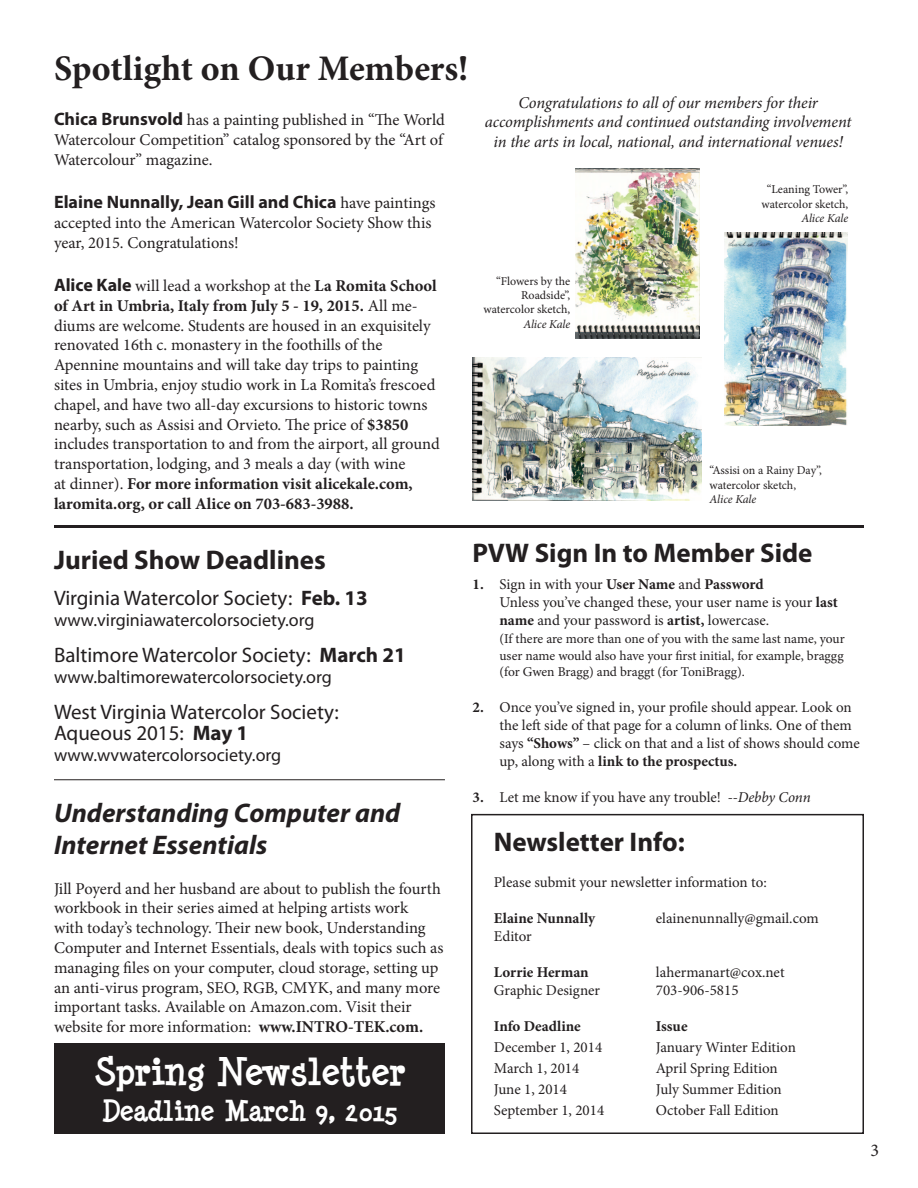
<style>
.page{position:relative;width:918px;height:1188px;background:#fff}
.page>*{position:absolute;margin:0;border:0;box-sizing:border-box;transform-origin:0 0}
.t1{font:700 36px "Minion Pro";color:#231f20}
.t2{font:700 36px "Minya Nouvelle";color:#fff}
.t3{font:700 27px "Myriad Pro";color:#231f20}
.t4{font:italic 700 27px/32.4px "Myriad Pro";color:#231f20}
.t5{font:700 27px "Minya Nouvelle";color:#fff}
.t6{font:21px/21px "Myriad Pro";color:#231f20}
.t7{font:18px "Myriad Pro";color:#231f20}
.t8{font:700 18px "Myriad Pro";color:#231f20}
.t9{font:18px "Minion Pro";color:#231f20}
.t10{font:16.5px/19.8px "Minion Pro";letter-spacing:-.005em;color:#231f20}
.t11{font:italic 16.5px/19.8px "Minion Pro";letter-spacing:-.01em;color:#231f20;text-align:center}
.t12{font:15px/18px "Minion Pro";letter-spacing:-.005em;color:#231f20}
.t13{font:700 15px "Minion Pro";color:#231f20}
.t14{font:13.5px/16.2px "Minion Pro";letter-spacing:-.005em;color:#231f20;text-align:justify}
.t15{font:12px/14.4px "Minion Pro";letter-spacing:-.005em;color:#231f20;text-align:center}
.t16{font:italic 12px "Minion Pro";letter-spacing:-.01em;color:#231f20}
.s1{font-family:"Myriad Pro";font-weight:700;font-size:18px}
.s2{font-family:"Minion Pro";font-weight:400;font-size:16.5px}
.s3{font-weight:700}
.s4{font-style:italic}
</style>
<div class="page">
<div style="left:54px;top:1043px;width:391px;height:91px;background:#231f20"></div>
<div style="left:471px;top:814px;width:393px;height:320px;border:2px solid #231f20"></div>
<img style="left:472px;top:357px;width:229px;height:144px">
<img style="left:575px;top:168px;width:125px;height:171px">
<img style="left:724px;top:233px;width:123px;height:193px">
<hr style="left:54px;top:525px;width:810px;height:3px;background:#231f20">
<hr style="left:54px;top:779px;width:391px;height:1px;background:#231f20">
<h1 class="t1" style="left:54px;top:43px;width:416px">Spotlight on Our Members!</h1>
<p class="t10" style="left:54px;top:110px;width:392px;text-align:justify"><span class="s1">Chica Brunsvold</span> has a painting published in “The World Watercolour Competition” catalog sponsored by the “Art of Watercolour” magazine.</p>
<p class="t8" style="left:54px;top:190px;width:383px">Elaine Nunnally, Jean Gill and Chica <span class="s2">have paintings</span></p>
<p class="t10" style="left:54px;top:213px;width:379px">accepted into the American Watercolor Society Show this year, 2015. Congratulations!</p>
<p class="t10" style="left:54px;top:276px;width:387px"><span class="s1">Alice Kale</span> will lead a workshop at the <span class="s3">La Romita School of Art in Umbria, Italy from July 5 - 19, 2015.</span> All me&shy;diums are welcome. Students are housed in an exquisitely renovated 16th c. monastery in the foothills of the Apennine mountains and will take day trips to painting sites in Umbria, enjoy studio work in La Romita’s frescoed chapel, and have two all-day excursions to historic towns nearby, such as Assisi and Orvieto. The price of <span class="s3">$3850 </span>includes transportation to and from the airport, all ground transportation, lodging, and 3 meals a day (with wine<br>at dinner). <span class="s3">For more information visit alicekale.com, laromita.org, or call Alice on 703-683-3988.</span></p>
<p class="t11" style="left:485px;top:92px;width:368px">Congratulations to all of our members for their accomplishments and continued outstanding involvement in the arts in local, national, and international venues!</p>
<p class="t15" style="left:484px;top:274px;width:88px;text-align:right">“Flowers by the<br>Roadside”, watercolor sketch,</p>
<p class="t16" style="left:523px;top:316px;width:48px">Alice Kale</p>
<p class="t15" style="left:762px;top:182px;width:88px">“Leaning Tower”, watercolor sketch,</p>
<p class="t16" style="left:801px;top:210px;width:48px">Alice Kale</p>
<p class="t15" style="left:710px;top:463px;width:114px;text-align:left">“Assisi on a Rainy Day”, watercolor sketch,</p>
<p class="t16" style="left:710px;top:491px;width:48px">Alice Kale</p>
<h2 class="t3" style="left:54px;top:542px;width:273px">Juried Show Deadlines</h2>
<p class="t6" style="left:54px;top:587px;width:315px">Virginia Watercolor Society: <span class="s3">Feb. 13</span></p>
<p class="t7" style="left:54px;top:609px;width:262px">www.virginiawatercolorsociety.org</p>
<p class="t6" style="left:54px;top:644px;width:353px">Baltimore Watercolor Society: <span class="s3">March 21</span></p>
<p class="t7" style="left:54px;top:666px;width:279px">www.baltimorewatercolorsociety.org</p>
<p class="t6" style="left:54px;top:701px;width:286px">West Virginia Watercolor Society:<br>Aqueous 2015: <span class="s3">May 1</span></p>
<p class="t7" style="left:54px;top:744px;width:229px">www.wvwatercolorsociety.org</p>
<h2 class="t4" style="left:54px;top:795px;width:348px">Understanding Computer and<br>Internet Essentials</h2>
<p class="t10" style="left:54px;top:879px;width:391px">Jill Poyerd and her husband are about to publish the fourth workbook in their series aimed at helping artists work<br>with today’s technology. Their new book, Understanding Computer and Internet Essentials, deals with topics such as managing files on your computer, cloud storage, setting up an anti-virus program, SEO, RGB, CMYK, and many more important tasks. Available on Amazon.com. Visit their website for more information: <span class="s3">www.INTRO-TEK.com.</span></p>
<h1 class="t2" style="left:94px;top:1050px;width:313px">Spring Newsletter</h1>
<h2 class="t5" style="left:102px;top:1095px;width:297px">Deadline March 9, 2015</h2>
<h2 class="t3" style="left:472px;top:536px;width:342px">PVW Sign In to Member Side</h2>
<p class="t12" style="left:500px;top:576px;width:340px;text-indent:-27px"><span class="s3">1.</span> Sign in with your <span class="s3">User Name</span> and <span class="s3">Password<br></span>Unless you’ve changed these, your user name is your <span class="s3">last name</span> and your password is <span class="s3">artist,</span> lowercase.</p>
<p class="t14" style="left:500px;top:631px;width:347px">(If there are more than one of you with the same last name, your user name would also have your first initial, for example, braggg (for Gwen Bragg) and braggt (for ToniBragg).</p>
<p class="t12" style="left:500px;top:698px;width:362px;text-indent:-27px"><span class="s3">2.</span> Once you’ve signed in, your profile should appear. Look on the left side of that page for a column of links. One of them says <span class="s3">“Shows”</span> – click on that and a list of shows should come up, along with a <span class="s3">link to the prospectus.</span></p>
<p class="t12" style="left:472px;top:788px;width:340px"><span class="s3">3.</span> Let me know if you have any trouble! <span class="s4">--Debby Conn</span></p>
<h2 class="t3" style="left:494px;top:825px;width:192px">Newsletter Info:</h2>
<p class="t12" style="left:494px;top:874px;width:274px">Please submit your newsletter information to:</p>
<p class="t13" style="left:494px;top:908px;width:103px">Elaine Nunnally</p>
<p class="t12" style="left:656px;top:910px;width:164px">elainenunnally@gmail.com</p>
<p class="t12" style="left:494px;top:928px;width:39px">Editor</p>
<p class="t13" style="left:494px;top:962px;width:96px">Lorrie Herman</p>
<p class="t12" style="left:656px;top:964px;width:130px">lahermanart@cox.net</p>
<p class="t12" style="left:494px;top:982px;width:108px">Graphic Designer</p>
<p class="t12" style="left:656px;top:982px;width:84px">703-906-5815</p>
<p class="t13" style="left:494px;top:1016px;width:88px">Info Deadline</p>
<p class="t13" style="left:656px;top:1016px;width:33px">Issue</p>
<p class="t12" style="left:494px;top:1039px;width:110px">December 1, 2014</p>
<p class="t12" style="left:656px;top:1039px;width:142px">January Winter Edition</p>
<p class="t12" style="left:494px;top:1060px;width:87px">March 1, 2014</p>
<p class="t12" style="left:656px;top:1060px;width:123px">April Spring Edition</p>
<p class="t12" style="left:494px;top:1081px;width:75px">June 1, 2014</p>
<p class="t12" style="left:656px;top:1081px;width:127px">July Summer Edition</p>
<p class="t12" style="left:494px;top:1102px;width:112px">September 1, 2014</p>
<p class="t12" style="left:656px;top:1102px;width:124px">October Fall Edition</p>
<p class="t9" style="left:870px;top:1138px;width:10px">3</p>
</div>
